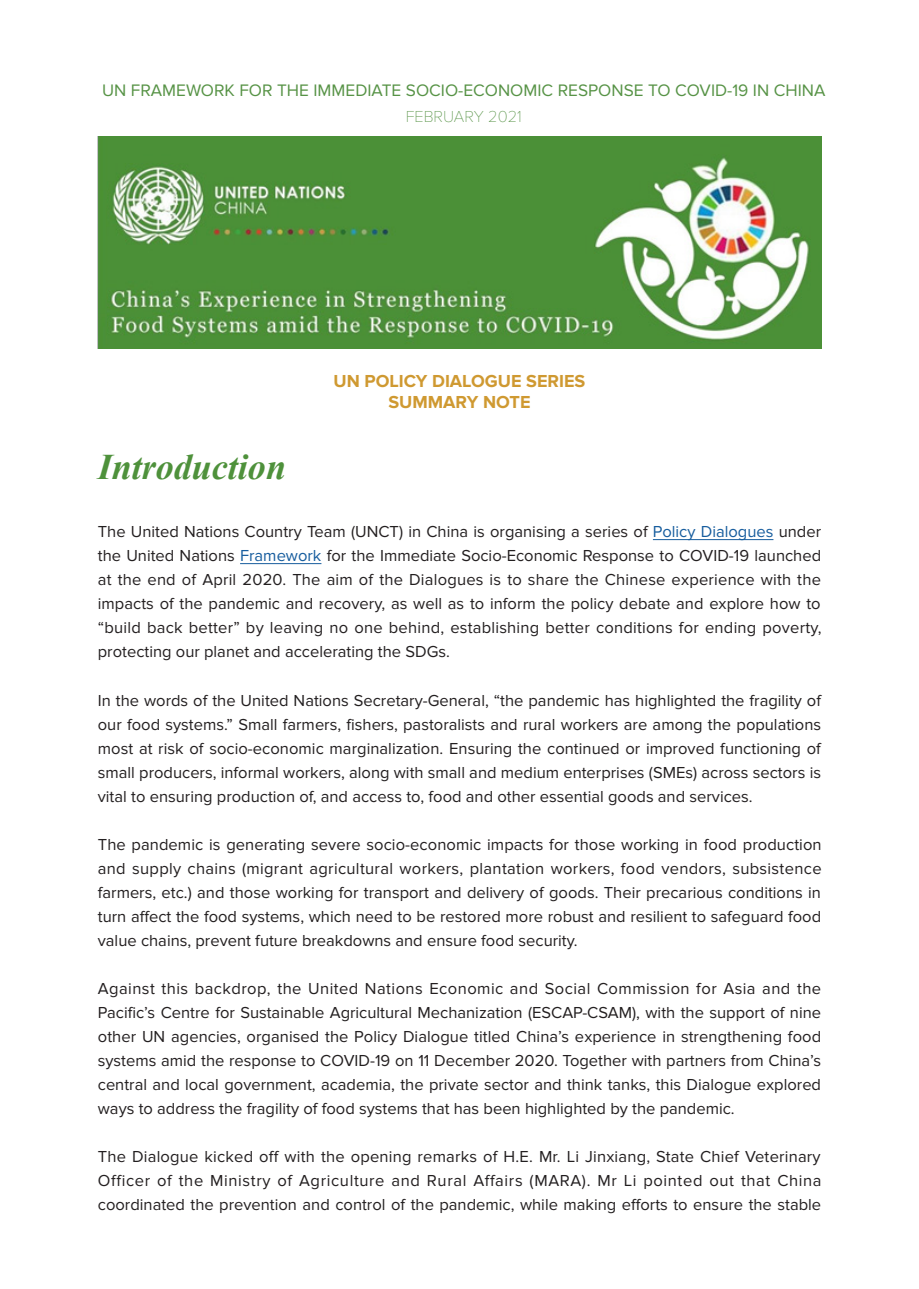
<style>
.page{position:relative;width:919px;height:1289px;background:#fff}
.page>*{position:absolute;margin:0;border:0;box-sizing:border-box;transform-origin:0 0}
.t1{font:italic 700 36px "Times New Roman";color:#4e913b}
.t2{font:700 18px "Proxima Nova";color:#cf9931}
.t3{font:17.25px "Proxima Nova";color:#579346}
.t4{font:16.5px/24px "Proxima Nova";color:#231f20;text-align:justify}
.t5{font:100 16.5px "Proxima Nova T";color:#579346}
.s1{color:#175d9e}
</style>
<div class="page">
<hr style="left:653px;top:539px;width:120px;height:1px;background:#175d9e">
<hr style="left:240px;top:563px;width:81px;height:1px;background:#175d9e">
<img style="left:98px;top:137px;width:723px;height:212px">
<p class="t3" style="left:102px;top:80px;width:724px">UN FRAMEWORK FOR THE IMMEDIATE SOCIO-ECONOMIC RESPONSE TO COVID-19 IN CHINA</p>
<p class="t5" style="left:405px;top:107px;width:117px">FEBRUARY 2021</p>
<p class="t1" style="left:98px;top:442px;width:190px">Introduction</p>
<p class="t2" style="left:333px;top:370px;width:253px">UN POLICY DIALOGUE SERIES</p>
<p class="t2" style="left:388px;top:392px;width:143px">SUMMARY NOTE</p>
<p class="t4" style="left:98px;top:520px;width:725px">The United Nations Country Team (UNCT) in China is organising a series of <span class="s1">Policy Dialogues</span> under the United Nations <span class="s1">Framework</span> for the Immediate Socio-Economic Response to COVID-19 launched at the end of April 2020. The aim of the Dialogues is to share the Chinese experience with the impacts of the pandemic and recovery, as well as to inform the policy debate and explore how to “build back better” by leaving no one behind, establishing better conditions for ending poverty, protecting our planet and accelerating the SDGs.</p>
<p class="t4" style="left:98px;top:688px;width:724px">In the words of the United Nations Secretary-General, “the pandemic has highlighted the fragility of our food systems.” Small farmers, fishers, pastoralists and rural workers are among the populations most at risk of socio-economic marginalization. Ensuring the continued or improved functioning of small producers, informal workers, along with small and medium enterprises (SMEs) across sectors is vital to ensuring production of, and access to, food and other essential goods and services.</p>
<p class="t4" style="left:98px;top:832px;width:725px">The pandemic is generating severe socio-economic impacts for those working in food production and supply chains (migrant agricultural workers, plantation workers, food vendors, subsistence farmers, etc.) and those working for transport and delivery of goods. Their precarious conditions in turn affect the food systems, which need to be restored more robust and resilient to safeguard food value chains, prevent future breakdowns and ensure food security.</p>
<p class="t4" style="left:98px;top:976px;width:724px">Against this backdrop, the United Nations Economic and Social Commission for Asia and the Pacific’s Centre for Sustainable Agricultural Mechanization (ESCAP-CSAM), with the support of nine other UN agencies, organised the Policy Dialogue titled China’s experience in strengthening food systems amid the response to COVID-19 on 11 December 2020. Together with partners from China’s central and local government, academia, the private sector and think tanks, this Dialogue explored ways to address the fragility of food systems that has been highlighted by the pandemic.</p>
<p class="t4" style="left:98px;top:1144px;width:725px">The Dialogue kicked off with the opening remarks of H.E. Mr. Li Jinxiang, State Chief Veterinary Officer of the Ministry of Agriculture and Rural Affairs (MARA). Mr Li pointed out that China coordinated the prevention and control of the pandemic, while making efforts to ensure the stable</p>
</div>
